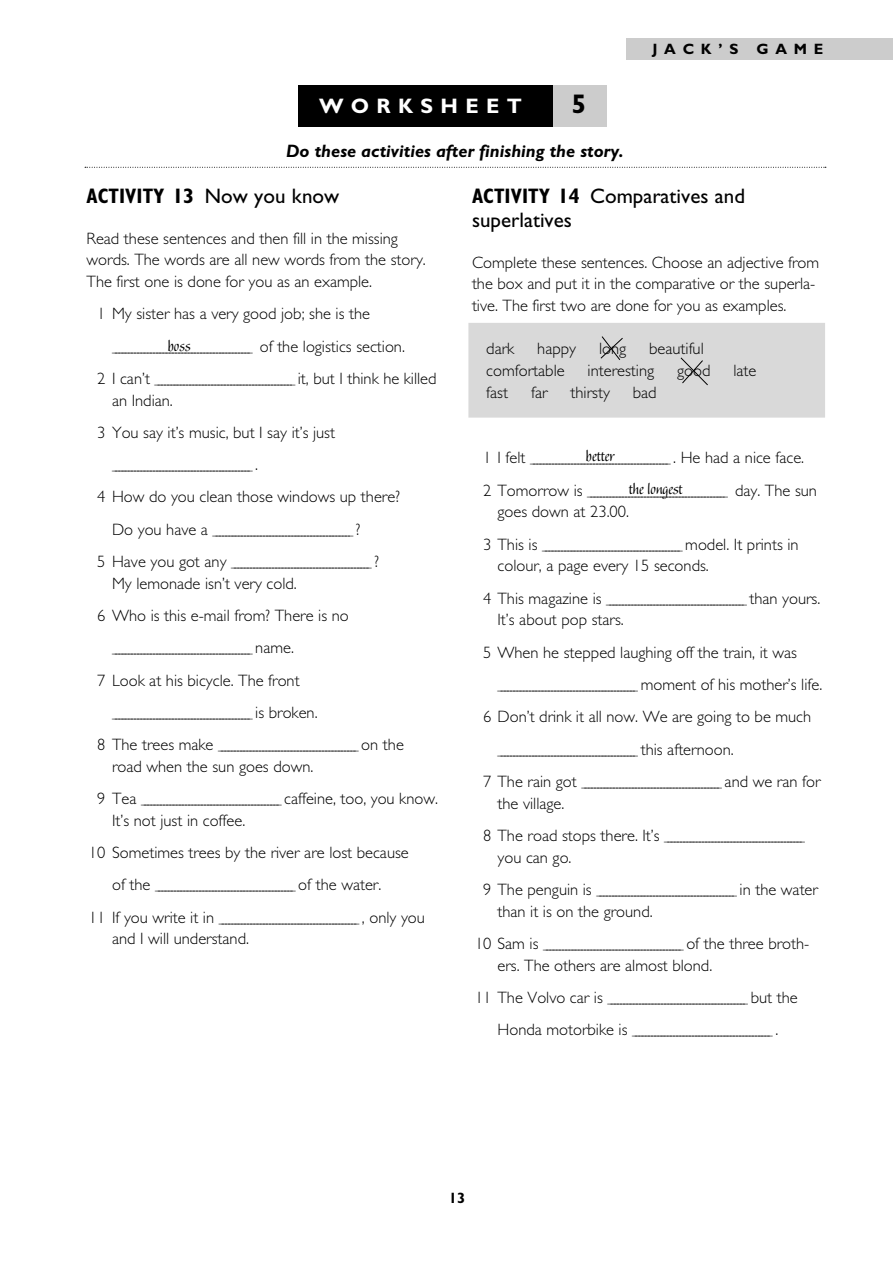
<style>
.page{position:relative;width:893px;height:1263px;background:#fff}
.page>*{position:absolute;margin:0;border:0;box-sizing:border-box;transform-origin:0 0}
.t1{font:700 27px "Gill Sans Std";color:#000}
.t2{font:21px/24px "Gill Sans Std";color:#000}
.t3{font:700 condensed 21px "Gill Sans Std";color:#000}
.t4{font:700 21px "Gill Sans Std";letter-spacing:.35em;color:#fff}
.t5{font:italic 700 18px "Gill Sans Std";color:#000}
.t6{font:18px "Balzano Std";color:#000}
.t7{font:300 16.5px/21.8px "Gill Sans Std";color:#000}
.t8{font:700 15px "Gill Sans Std";letter-spacing:.45em;color:#000}
.t9{font:10.5px "Gill Sans Std";color:#000}
.s1{font-weight:400;font-stretch:normal}
.s2{font-weight:300;font-size:16.5px}
.s3{font-weight:700;font-stretch:condensed}
</style>
<div class="page">
<div style="left:298px;top:85px;width:309px;height:41px;background:#000"></div>
<div style="left:553px;top:85px;width:54px;height:41px;background:#ccc"></div>
<svg style="left:85px;top:167px;width:741px;height:1px"></svg>
<div style="left:469px;top:323px;width:356px;height:94px;background:#d9d9d9"></div>
<svg style="left:600px;top:336px;width:23px;height:24px"></svg>
<svg style="left:680px;top:357px;width:28px;height:29px"></svg>
<div style="left:626px;top:38px;width:267px;height:22px;background:#ccc"></div>
<p class="t4" style="left:319px;top:98px;width:204px">WORKSHEET</p>
<p class="t1" style="left:571px;top:94px;width:16px">5</p>
<p class="t5" style="left:286px;top:145px;width:339px">Do these activities after finishing the story.</p>
<p class="t8" style="left:652px;top:44px;width:172px">JACK’S GAME</p>
<p class="t3" style="left:87px;top:188px;width:254px">ACTIVITY 13 <span class="s1">Now you know</span></p>
<p class="t7" style="left:87px;top:229px;width:341px">Read these sentences and then fill in the missing words. The words are all new words from the story.<br>The first one is done for you as an example.</p>
<p class="t7" style="left:97px;top:305px;width:274px">1 My sister has a very good job; she is the</p>
<p class="t9" style="left:112px;top:344px;width:294px">____________________________________________ <span class="s2">o f t h e l o g i s t i c s s e c t i o n .</span></p>
<p class="t9" style="left:97px;top:377px;width:341px"><span class="s2">2 I c a n ’ t</span> ____________________________________________ <span class="s2">i t , b u t I t h i n k h e k i l l e d</span></p>
<p class="t7" style="left:97px;top:386px;width:240px;line-height:32.2px;text-indent:15px">an Indian.<br>3 You say it’s music, but I say it’s just</p>
<p class="t9" style="left:112px;top:463px;width:148px">____________________________________________ <span class="s2">.</span></p>
<p class="t7" style="left:97px;top:488px;width:304px">4 How do you clean those windows up there?</p>
<p class="t9" style="left:112px;top:527px;width:250px"><span class="s2">D o y o u h a v e a</span> ____________________________________________ <span class="s2">?</span></p>
<p class="t9" style="left:97px;top:560px;width:283px"><span class="s2">5 H a v e y o u g o t a n y</span> ____________________________________________ <span class="s2">?</span></p>
<p class="t7" style="left:97px;top:569px;width:253px;line-height:32.2px;text-indent:15px">My lemonade isn’t very cold.<br>6 Who is this e-mail from? There is no</p>
<p class="t9" style="left:112px;top:646px;width:183px">____________________________________________ <span class="s2">n a m e .</span></p>
<p class="t7" style="left:97px;top:671px;width:204px">7 Look at his bicycle. The front</p>
<p class="t9" style="left:112px;top:710px;width:207px">____________________________________________ <span class="s2">i s b r o k e n .</span></p>
<p class="t9" style="left:97px;top:743px;width:308px"><span class="s2">8 T h e t r e e s m a k e</span> ____________________________________________ <span class="s2">o n t h e</span></p>
<p class="t7" style="left:112px;top:757px;width:203px">road when the sun goes down.</p>
<p class="t9" style="left:97px;top:797px;width:342px"><span class="s2">9 T e a</span> ____________________________________________ <span class="s2">c a f f e i n e , t o o , y o u k n o w .</span></p>
<p class="t7" style="left:89px;top:806px;width:321px;line-height:32.2px;text-indent:23px">It’s not just in coffee.<br>10 Sometimes trees by the river are lost because</p>
<p class="t9" style="left:112px;top:883px;width:271px"><span class="s2">o f t h e</span> ____________________________________________ <span class="s2">o f t h e w a t e r .</span></p>
<p class="t9" style="left:89px;top:915px;width:338px"><span class="s2">1 1 I f y o u w r i t e i t i n</span> ____________________________________________ <span class="s2">, o n l y y o u</span></p>
<p class="t7" style="left:112px;top:930px;width:138px">and I will understand.</p>
<p class="t6" style="left:168px;top:339px;width:24px">boss</p>
<p class="t2" style="left:472px;top:186px;width:275px"><span class="s3">ACTIVITY 14</span> Comparatives and superlatives</p>
<p class="t7" style="left:472px;top:253px;width:349px">Complete these sentences. Choose an adjective from the box and put it in the comparative or the superla&shy;tive. The first two are done for you as examples.</p>
<p class="t7" style="left:486px;top:339px;width:30px">dark</p>
<p class="t7" style="left:537px;top:339px;width:40px">happy</p>
<p class="t7" style="left:599px;top:339px;width:29px">long</p>
<p class="t7" style="left:649px;top:339px;width:56px">beautiful</p>
<p class="t7" style="left:486px;top:361px;width:80px">comfortable</p>
<p class="t7" style="left:588px;top:361px;width:68px">interesting</p>
<p class="t7" style="left:677px;top:361px;width:35px">good</p>
<p class="t7" style="left:733px;top:361px;width:25px">late</p>
<p class="t7" style="left:486px;top:383px;width:23px">fast</p>
<p class="t7" style="left:531px;top:383px;width:18px">far</p>
<p class="t7" style="left:570px;top:383px;width:41px">thirsty</p>
<p class="t7" style="left:633px;top:383px;width:25px">bad</p>
<p class="t6" style="left:586px;top:449px;width:30px">better</p>
<p class="t9" style="left:483px;top:456px;width:322px"><span class="s2">1 I f e l t</span> ____________________________________________ <span class="s2">. H e h a d a n i c e f a c e .</span></p>
<p class="t9" style="left:483px;top:488px;width:335px"><span class="s2">2 T o m o r r o w i s</span> ____________________________________________ <span class="s2">d a y . T h e s u n</span></p>
<p class="t7" style="left:497px;top:503px;width:133px">goes down at 23.00.</p>
<p class="t9" style="left:483px;top:542px;width:317px"><span class="s2">3 T h i s i s</span> ____________________________________________ <span class="s2">m o d e l . I t p r i n t s i n</span></p>
<p class="t7" style="left:497px;top:557px;width:213px">colour, a page every 15 seconds.</p>
<p class="t9" style="left:483px;top:596px;width:339px"><span class="s2">4 T h i s m a g a z i n e i s</span> ____________________________________________ <span class="s2">t h a n y o u r s .</span></p>
<p class="t7" style="left:483px;top:606px;width:315px;line-height:32.2px;text-indent:14px">It’s about pop stars.<br>5 When he stepped laughing off the train, it was</p>
<p class="t9" style="left:497px;top:683px;width:326px">____________________________________________ <span class="s2">m o m e n t o f h i s m o t h e r ’ s l i f e .</span></p>
<p class="t7" style="left:483px;top:708px;width:329px">6 Don’t drink it all now. We are going to be much</p>
<p class="t9" style="left:497px;top:747px;width:238px">____________________________________________ <span class="s2">t h i s a f t e r n o o n .</span></p>
<p class="t9" style="left:483px;top:779px;width:339px"><span class="s2">7 T h e r a i n g o t</span> ____________________________________________ <span class="s2">a n d w e r a n f o r</span></p>
<p class="t7" style="left:497px;top:794px;width:68px">the village.</p>
<p class="t9" style="left:483px;top:833px;width:323px"><span class="s2">8 T h e r o a d s t o p s t h e r e . I t ’ s</span> ____________________________________________</p>
<p class="t7" style="left:497px;top:848px;width:76px">you can go.</p>
<p class="t9" style="left:483px;top:887px;width:336px"><span class="s2">9 T h e p e n g u i n i s</span> ____________________________________________ <span class="s2">i n t h e w a t e r</span></p>
<p class="t7" style="left:497px;top:902px;width:157px">than it is on the ground.</p>
<p class="t9" style="left:475px;top:941px;width:336px"><span class="s2">1 0 S a m i s</span> ____________________________________________ <span class="s2">o f t h e t h r e e b r o t h -</span></p>
<p class="t7" style="left:497px;top:956px;width:216px">ers. The others are almost blond.</p>
<p class="t9" style="left:475px;top:995px;width:324px"><span class="s2">1 1 T h e V o l v o c a r i s</span> ____________________________________________ <span class="s2">b u t t h e</span></p>
<p class="t9" style="left:497px;top:1028px;width:282px"><span class="s2">H o n d a m o t o r b i k e i s</span> ____________________________________________ <span class="s2">.</span></p>
<p class="t6" style="left:629px;top:482px;width:55px">the longest</p>
<p class="t8" style="left:449px;top:1193px;width:18px">13</p>
</div>
